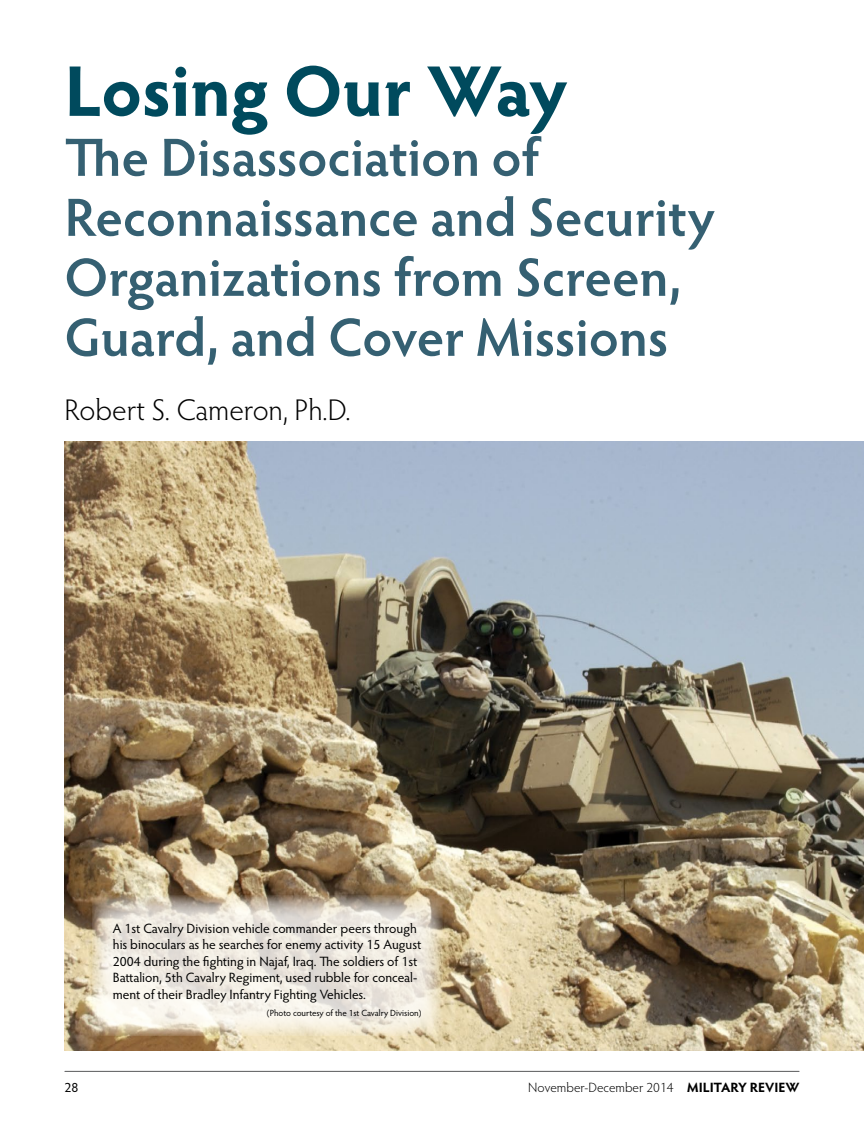
<style>
.page{position:relative;width:864px;height:1134px;background:#fff}
.page>*{position:absolute;margin:0;border:0;box-sizing:border-box;transform-origin:0 0}
.t1{font:700 72px "Hypatia Sans Pro";color:#004a5d}
.t2{font:600 54px/60px "Hypatia Sans Pro";letter-spacing:-.005em;color:#356072}
.t3{font:300 30px "Hypatia Sans Pro";color:#000}
.t4{font:13.5px/16.5px "Hypatia Sans Pro";color:#000}
.t5{font:300 13.5px "Hypatia Sans Pro";color:#000}
.t6{font:9px "Hypatia Sans Pro";color:#000}
.s1{font-weight:700}
</style>
<div class="page">
<hr style="left:65px;top:1071px;width:734px;height:1px;background:#58595b">
<img style="left:65px;top:441px;width:799px;height:609px">
<svg style="left:92px;top:896px;width:350px;height:140px;background:#e6e0d4"></svg>
<h1 class="t1" style="left:64px;top:40px;width:504px">Losing Our Way</h1>
<h2 class="t2" style="left:64px;top:125px;width:652px">The Disassociation of<br>Reconnaissance and Security<br>Organizations from Screen,<br>Guard, and Cover Missions</h2>
<h3 class="t3" style="left:64px;top:390px;width:288px">Robert S. Cameron, Ph.D.</h3>
<p class="t4" style="left:113px;top:920px;width:310px">A 1st Cavalry Division vehicle commander peers through his binoculars as he searches for enemy activity 15 August 2004 during the fighting in Najaf, Iraq. The soldiers of 1st Battalion, 5th Cavalry Regiment, used rubble for conceal&shy;ment of their Bradley Infantry Fighting Vehicles.</p>
<p class="t6" style="left:267px;top:1006px;width:156px">(Photo courtesy of the 1st Cavalry Division)</p>
<p class="t4" style="left:64px;top:1079px;width:15px">28</p>
<p class="t5" style="left:528px;top:1079px;width:273px">November-December 2014 <span class="s1">MILITARY REVIEW</span></p>
</div>
